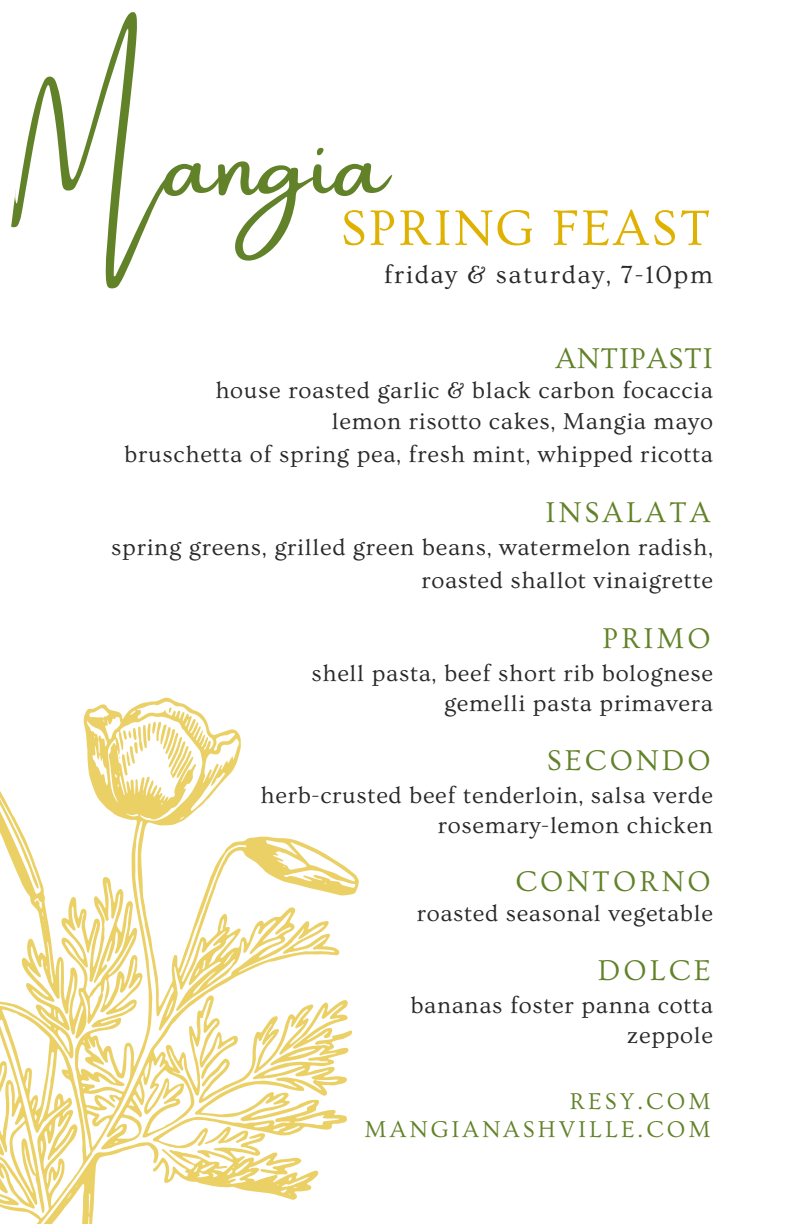
<style>
.page{position:relative;width:792px;height:1224px;background:#fff}
.page>*{position:absolute;margin:0;border:0;box-sizing:border-box;transform-origin:0 0}
.t1{font:52px "Ovo";letter-spacing:.045em;color:#dfb100}
.t2{font:30px "Ovo";letter-spacing:.1em;color:#628229}
.t3{font:30px "Ovo";letter-spacing:.03em;color:#628229}
.t4{font:26px "Ovo";letter-spacing:.06em;color:#292828}
.t5{font:24px/30px "Ovo";letter-spacing:.03em;color:#292828;text-align:right}
.t6{font:24px/28.4px "Ovo";letter-spacing:.125em;color:#628229;text-align:right}
</style>
<div class="page">
<svg style="left:0;top:697px;width:359px;height:527px"></svg>
<svg style="left:153px;top:999px;width:199px;height:201px"></svg>
<svg style="left:119px;top:722px;width:73px;height:56px"></svg>
<svg style="left:169px;top:707px;width:3px;height:6px"></svg>
<h1 class="t1" style="left:7px;top:200px;width:705px"><sup>Mangia</sup>SPRING FEAST</h1>
<p class="t4" style="left:384px;top:260px;width:331px">friday &amp; saturday, 7-10pm</p>
<p class="t3" style="left:555px;top:342px;width:159px">ANTIPASTI</p>
<p class="t5" style="left:124px;top:374px;width:590px;line-height:32.2px">house roasted garlic &amp; black carbon focaccia<br>lemon risotto cakes, Mangia mayo<br>bruschetta of spring pea, fresh mint, whipped ricotta</p>
<p class="t2" style="left:546px;top:496px;width:167px">INSALATA</p>
<p class="t5" style="left:111px;top:532px;width:603px;line-height:33px">spring greens, grilled green beans, watermelon radish, roasted shallot vinaigrette</p>
<p class="t2" style="left:603px;top:622px;width:110px">PRIMO</p>
<p class="t5" style="left:311px;top:659px;width:403px">shell pasta, beef short rib bolognese gemelli pasta primavera</p>
<p class="t2" style="left:547px;top:744px;width:165px">SECONDO</p>
<p class="t5" style="left:260px;top:781px;width:454px">herb-crusted beef tenderloin, salsa verde rosemary-lemon chicken</p>
<p class="t2" style="left:515px;top:865px;width:197px">CONTORNO</p>
<p class="t5" style="left:417px;top:899px;width:298px">roasted seasonal vegetable</p>
<p class="t2" style="left:598px;top:954px;width:114px">DOLCE</p>
<p class="t5" style="left:410px;top:991px;width:304px">bananas foster panna cotta zeppole</p>
<p class="t6" style="left:365px;top:1087px;width:348px">RESY.COM<br>MANGIANASHVILLE.COM</p>
</div>
